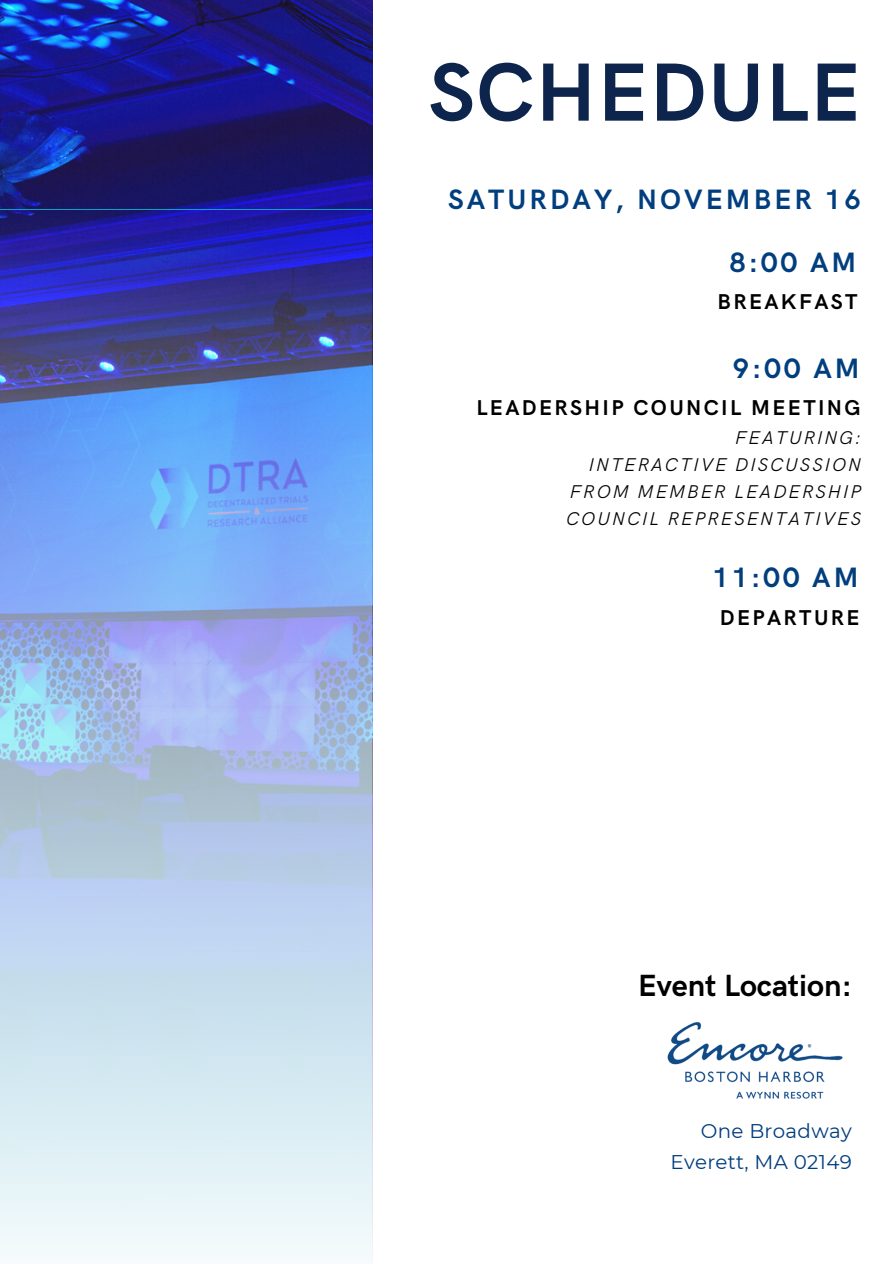
<style>
.page{position:relative;width:893px;height:1264px;background:#fff}
.page>*{position:absolute;margin:0;border:0;box-sizing:border-box;transform-origin:0 0}
.t1{font:700 82.65px "HK Grotesk";letter-spacing:.02em;color:#0d254c}
.t2{font:700 30.75px "HK Grotesk";color:#000}
.t3{font:700 28.2px "HK Grotesk";letter-spacing:.11em;color:#003e7e}
.t4{font:700 21.45px "HK Grotesk";letter-spacing:.11em;color:#000}
.t5{font:19.8px "Montserrat";letter-spacing:.015em;color:#003e7e}
.t6{font:italic 18.45px "HK Grotesk Pro";letter-spacing:.11em;color:#000}
</style>
<div class="page">
<img style="left:0;top:0;width:372px;height:249px">
<svg style="left:0;top:210px;width:371px;height:39px;background:#1e19a3"></svg>
<svg style="left:0;top:249px;width:373px;height:1008px;background:#9cb5e3"></svg>
<img style="left:667px;top:1022px;width:176px;height:77px">
<p class="t1" style="left:428px;top:46px;width:433px">SCHEDULE</p>
<p class="t3" style="left:448px;top:184px;width:414px">SATURDAY, NOVEMBER 16</p>
<p class="t3" style="left:729px;top:247px;width:128px">8:00 AM</p>
<p class="t4" style="left:717px;top:290px;width:141px">BREAKFAST</p>
<p class="t3" style="left:732px;top:352px;width:128px">9:00 AM</p>
<p class="t4" style="left:476px;top:395px;width:386px">LEADERSHIP COUNCIL MEETING</p>
<p class="t6" style="left:735px;top:427px;width:127px">FEATURING:</p>
<p class="t6" style="left:588px;top:454px;width:274px">INTERACTIVE DISCUSSION</p>
<p class="t6" style="left:570px;top:481px;width:292px">FROM MEMBER LEADERSHIP</p>
<p class="t6" style="left:566px;top:508px;width:296px">COUNCIL REPRESENTATIVES</p>
<p class="t3" style="left:712px;top:562px;width:148px">11:00 AM</p>
<p class="t4" style="left:719px;top:605px;width:141px">DEPARTURE</p>
<p class="t2" style="left:638px;top:968px;width:215px">Event Location:</p>
<p class="t5" style="left:700px;top:1118px;width:152px">One Broadway</p>
<p class="t5" style="left:670px;top:1149px;width:183px">Everett, MA 02149</p>
</div>
